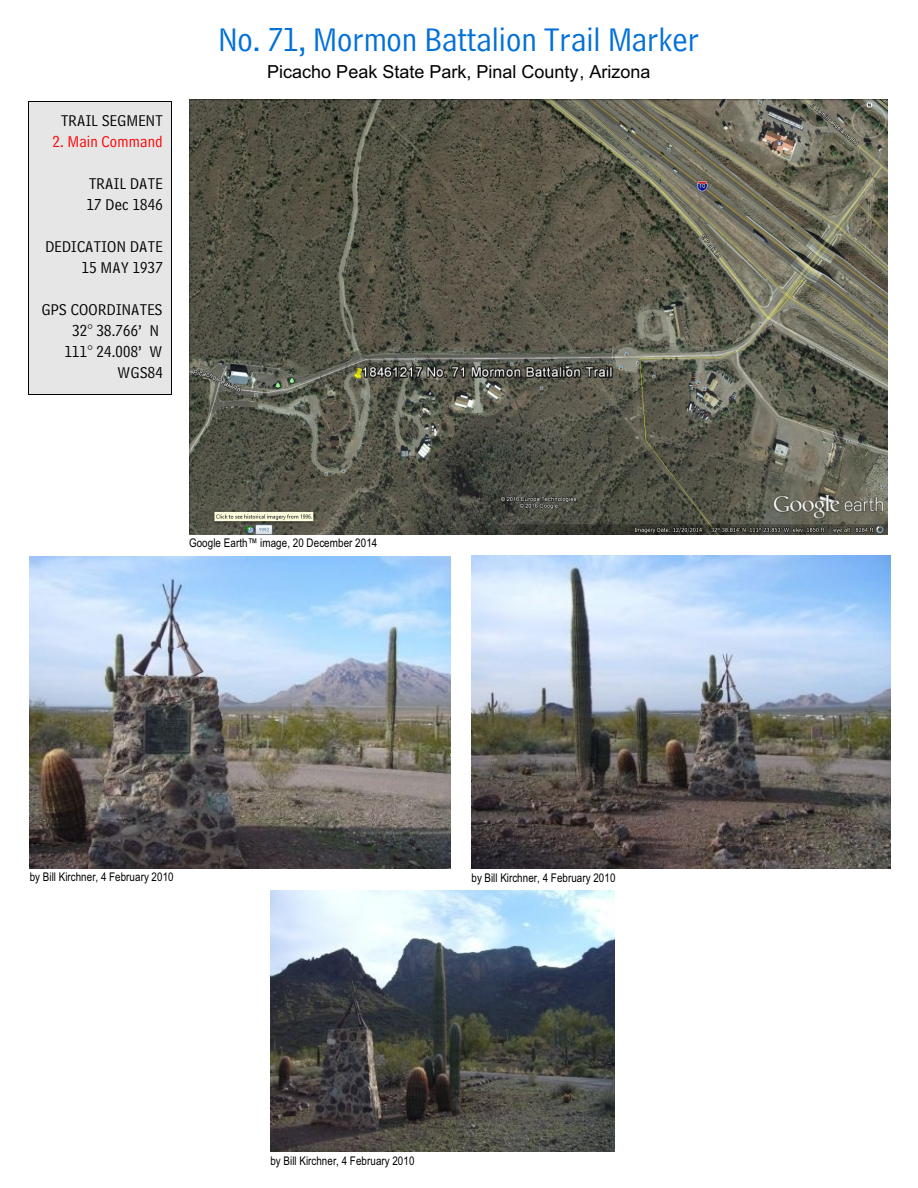
<style>
.page{position:relative;width:918px;height:1188px;background:#fff}
.page>*{position:absolute;margin:0;border:0;box-sizing:border-box;transform-origin:0 0}
.t1{font:34.5px "Bell Centennial BT Address";color:#0070db}
.t2{font:18px "Arial";color:#000}
.t3{font:16.5px/21px "Bell Centennial BT Address";letter-spacing:.015em;color:#000;text-align:right}
.t4{font:16.5px "Bell Centennial BT Address";letter-spacing:.015em;color:#f00}
.t5{font:12px "Arial Narrow";letter-spacing:.005em;color:#000}
</style>
<div class="page">
<img style="left:189px;top:99px;width:699px;height:435px">
<div style="left:29px;top:102px;width:143px;height:292px;background:#e6e6e6"></div>
<img style="left:471px;top:555px;width:420px;height:313px">
<img style="left:30px;top:556px;width:420px;height:312px">
<img style="left:271px;top:891px;width:343px;height:260px">
<h3 class="t3" style="left:61px;top:111px;width:103px">TRAIL SEGMENT</h3>
<h3 class="t4" style="left:53px;top:135px;width:112px">2. Main Command</h3>
<h3 class="t3" style="left:87px;top:174px;width:77px;text-align:left">TRAIL DATE<br>17 Dec 1846</h3>
<h3 class="t3" style="left:45px;top:237px;width:119px">DEDICATION DATE<br>15 MAY 1937</h3>
<h3 class="t3" style="left:42px;top:300px;width:122px">GPS COORDINATES<br>32° 38.766’ N<br>111° 24.008’ W<br>WGS84</h3>
<h1 class="t1" style="left:218px;top:25px;width:482px">No. 71, Mormon Battalion Trail Marker</h1>
<h2 class="t2" style="left:267px;top:65px;width:385px">Picacho Peak State Park, Pinal County, Arizona</h2>
<p class="t5" style="left:189px;top:538px;width:190px">Google Earth™ image, 20 December 2014</p>
<p class="t5" style="left:30px;top:872px;width:146px">by Bill Kirchner, 4 February 2010</p>
<p class="t5" style="left:471px;top:873px;width:146px">by Bill Kirchner, 4 February 2010</p>
<p class="t5" style="left:271px;top:1156px;width:145px">by Bill Kirchner, 4 February 2010</p>
</div>
